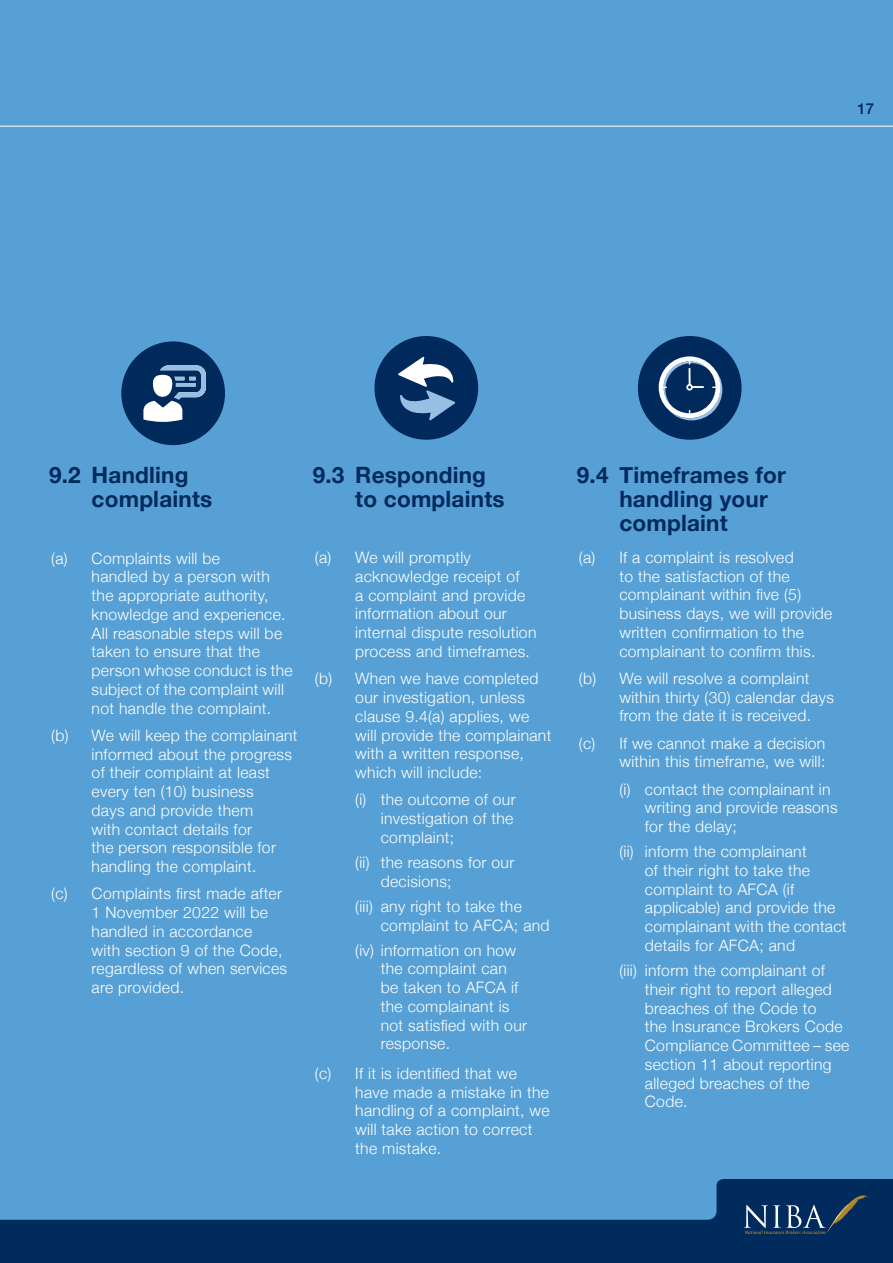
<style>
.page{position:relative;width:893px;height:1263px;background:#fff}
.page>*{position:absolute;margin:0;border:0;box-sizing:border-box;transform-origin:0 0}
.SUBHEAD_bold{font:700 22.5px/24px "Helvetica Neue";letter-spacing:.01em;color:#00295c}
.BODY_light_indented{font:300 15.75px/18.8px "Helvetica Neue";letter-spacing:.02em;color:#fff}
.BODY_light_double_indent{font:300 15.75px/18.8px "Helvetica Neue";letter-spacing:.02em;color:#fff}
.t1{font:500 15px "Helvetica Neue";color:#00295c}
</style>
<div class="page">
<div style="left:0;top:0;width:893px;height:1232px;background:#56a0d5"></div>
<div style="left:638px;top:336px;width:104px;height:104px;background:#00295c;border-radius:50%"></div>
<svg style="left:659px;top:356px;width:63px;height:64px"></svg>
<div style="left:374px;top:336px;width:104px;height:104px;background:#00295c;border-radius:50%"></div>
<svg style="left:398px;top:357px;width:57px;height:63px"></svg>
<div style="left:121px;top:341px;width:104px;height:104px;background:#00295c;border-radius:50%"></div>
<svg style="left:143px;top:365px;width:63px;height:57px"></svg>
<svg style="left:0;top:125px;width:893px;height:2px;background:#b5cce3"></svg>
<svg style="left:0;top:1179px;width:893px;height:84px;fill:#002b5c"></svg>
<svg style="left:744px;top:1192px;width:125px;height:42px;background:#1e4167"></svg>
<p class="t1" style="left:857px;top:97px;width:18px">17</p>
<p class="SUBHEAD_bold" style="left:92px;top:464px;width:122px;text-indent:-43px">9.2 Handling complaints</p>
<p class="SUBHEAD_bold" style="left:355px;top:464px;width:151px;text-indent:-43px">9.3 Responding to complaints</p>
<p class="BODY_light_indented" style="left:92px;top:547px;width:203px;text-indent:-40px">(a) Complaints will be<br>handled by a person with the appropriate authority, knowledge and experience.<br>All reasonable steps will be taken to ensure that the person whose conduct is the subject of the complaint will not handle the complaint.</p>
<p class="BODY_light_indented" style="left:92px;top:725px;width:208px;text-indent:-40px">(b) We will keep the complainant informed about the progress of their complaint at least every ten (10) business<br>days and provide them<br>with contact details for<br>the person responsible for handling the complaint.</p>
<p class="BODY_light_indented" style="left:92px;top:883px;width:197px;text-indent:-40px">(c) Complaints first made after<br>1 November 2022 will be handled in accordance<br>with section 9 of the Code, regardless of when services are provided.</p>
<p class="BODY_light_indented" style="left:355px;top:547px;width:183px;text-indent:-40px">(a) We will promptly acknowledge receipt of<br>a complaint and provide information about our internal dispute resolution process and timeframes.</p>
<p class="BODY_light_indented" style="left:355px;top:668px;width:198px;text-indent:-40px">(b) When we have completed our investigation, unless clause 9.4(a) applies, we will provide the complainant with a written response, which will include:</p>
<p class="BODY_light_double_indent" style="left:381px;top:789px;width:136px;text-indent:-26px">(i) the outcome of our investigation of the complaint;</p>
<p class="BODY_light_double_indent" style="left:381px;top:852px;width:135px;text-indent:-26px">(ii) the reasons for our decisions;</p>
<p class="BODY_light_double_indent" style="left:381px;top:896px;width:170px;text-indent:-26px">(iii) any right to take the complaint to AFCA; and</p>
<p class="BODY_light_double_indent" style="left:381px;top:939px;width:148px;text-indent:-26px">(iv) information on how the complaint can be taken to AFCA if the complainant is not satisfied with our response.</p>
<p class="BODY_light_indented" style="left:355px;top:1063px;width:196px;text-indent:-40px">(c) If it is identified that we have made a mistake in the handling of a complaint, we will take action to correct the mistake.</p>
<p class="SUBHEAD_bold" style="left:619px;top:464px;width:168px;text-indent:-43px">9.4 Timeframes for handling your complaint</p>
<p class="BODY_light_indented" style="left:619px;top:547px;width:215px;text-indent:-40px">(a) If a complaint is resolved<br>to the satisfaction of the complainant within five (5) business days, we will provide written confirmation to the complainant to confirm this.</p>
<p class="BODY_light_indented" style="left:619px;top:668px;width:216px;text-indent:-40px">(b) We will resolve a complaint within thirty (30) calendar days from the date it is received.</p>
<p class="BODY_light_indented" style="left:579px;top:732px;width:248px;text-align:right">(c) If we cannot make a decision within this timeframe, we will:</p>
<p class="BODY_light_double_indent" style="left:645px;top:778px;width:194px;text-indent:-26px">(i) contact the complainant in writing and provide reasons for the delay;</p>
<p class="BODY_light_double_indent" style="left:645px;top:841px;width:203px;text-indent:-26px">(ii) inform the complainant<br>of their right to take the complaint to AFCA (if applicable) and provide the complainant with the contact details for AFCA; and</p>
<p class="BODY_light_double_indent" style="left:645px;top:960px;width:206px;text-indent:-26px">(iii) inform the complainant of their right to report alleged breaches of the Code to<br>the Insurance Brokers Code<br>Compliance Committee – see section 11 about reporting alleged breaches of the<br>Code.</p>
</div>
